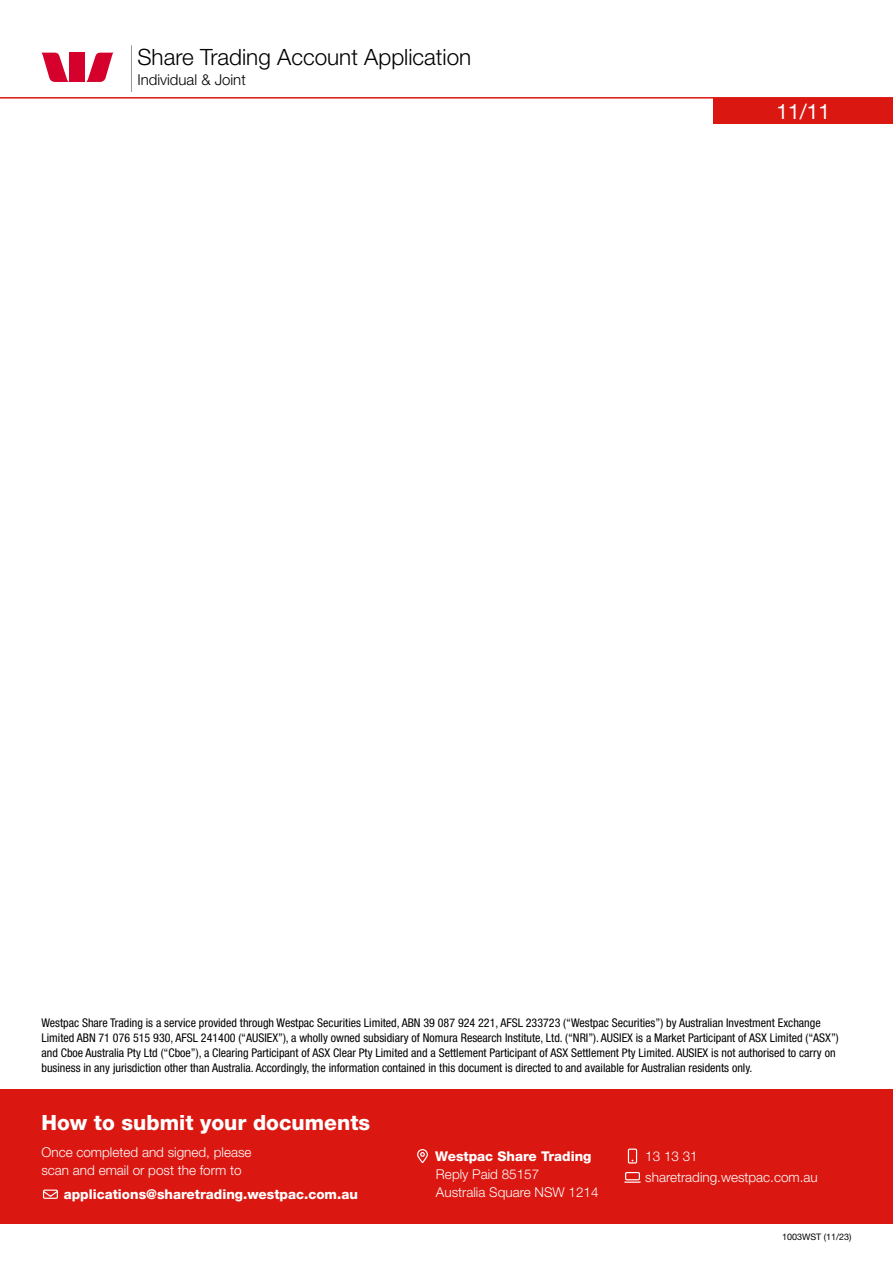
<style>
.page{position:relative;width:893px;height:1263px;background:#fff}
.page>*{position:absolute;margin:0;border:0;box-sizing:border-box;transform-origin:0 0}
.t1{font:300 22.5px "Helvetica Neue LT Pro";color:#000}
.t2{font:800 21px "Helvetica Neue LT Pro";color:#fff}
.t3{font:21px "Helvetica Neue LT Pro";color:#fff}
.t4{font:300 15px "Helvetica Neue LT Pro";color:#000}
.t5{font:300 13.5px/18px "Helvetica Neue LT Pro";color:#fff}
.t6{font:800 13.5px "Helvetica Neue LT Pro";color:#fff}
.t7{font:condensed 12px/15px "Helvetica Neue LT Pro";color:#000}
.t8{font:9px "Helvetica Neue LT Pro";color:#000}
</style>
<div class="page">
<hr style="left:131px;top:45px;width:1px;height:47px;background:#999">
<div style="left:713px;top:99px;width:180px;height:25px;background:#da1710"></div>
<hr style="left:0;top:97px;width:893px;height:2px;background:#da1710">
<svg style="left:42px;top:53px;width:27px;height:29px"></svg>
<svg style="left:86px;top:53px;width:27px;height:29px"></svg>
<div style="left:70px;top:53px;width:15px;height:29px;background:#d5002b"></div>
<div style="left:0;top:1089px;width:893px;height:135px;background:#da1710"></div>
<svg style="left:45px;top:1191px;width:11px;height:6px"></svg>
<div style="left:43px;top:1189px;width:15px;height:10px;border:1px solid #fff"></div>
<svg style="left:417px;top:1149px;width:11px;height:14px"></svg>
<div style="left:628px;top:1148px;width:9px;height:15px;border:1px solid #fff"></div>
<div style="left:625px;top:1172px;width:15px;height:8px;border:1px solid #fff"></div>
<svg style="left:624px;top:1181px;width:17px;height:2px"></svg>
<h1 class="t1" style="left:137px;top:43px;width:335px">Share Trading Account Application</h1>
<p class="t4" style="left:137px;top:71px;width:110px">Individual &amp; Joint</p>
<h2 class="t3" style="left:776px;top:99px;width:55px">11/11</h2>
<p class="t7" style="left:41px;top:1015px;width:799px">Westpac Share Trading is a service provided through Westpac Securities Limited, ABN 39 087 924 221, AFSL 233723 (“Westpac Securities”) by Australian Investment Exchange Limited ABN 71 076 515 930, AFSL 241400 (“AUSIEX”), a wholly owned subsidiary of Nomura Research Institute, Ltd. (“NRI”). AUSIEX is a Market Participant of ASX Limited (“ASX”) and Cboe Australia Pty Ltd (“Cboe”), a Clearing Participant of ASX Clear Pty Limited and a Settlement Participant of ASX Settlement Pty Limited. AUSIEX is not authorised to carry on business in any jurisdiction other than Australia. Accordingly, the information contained in this document is directed to and available for Australian residents only.</p>
<h2 class="t2" style="left:41px;top:1110px;width:330px">How to submit your documents</h2>
<p class="t5" style="left:41px;top:1142px;width:212px">Once completed and signed, please scan and email or post the form to</p>
<p class="t6" style="left:64px;top:1186px;width:296px">applications@sharetrading.westpac.com.au</p>
<p class="t6" style="left:435px;top:1148px;width:158px">Westpac Share Trading</p>
<p class="t5" style="left:436px;top:1164px;width:164px">Reply Paid 85157<br>Australia Square NSW 1214</p>
<p class="t5" style="left:645px;top:1145px;width:174px;line-height:21px">13 13 31 sharetrading.westpac.com.au</p>
<p class="t8" style="left:782px;top:1231px;width:71px">1003WST (11/23)</p>
</div>
